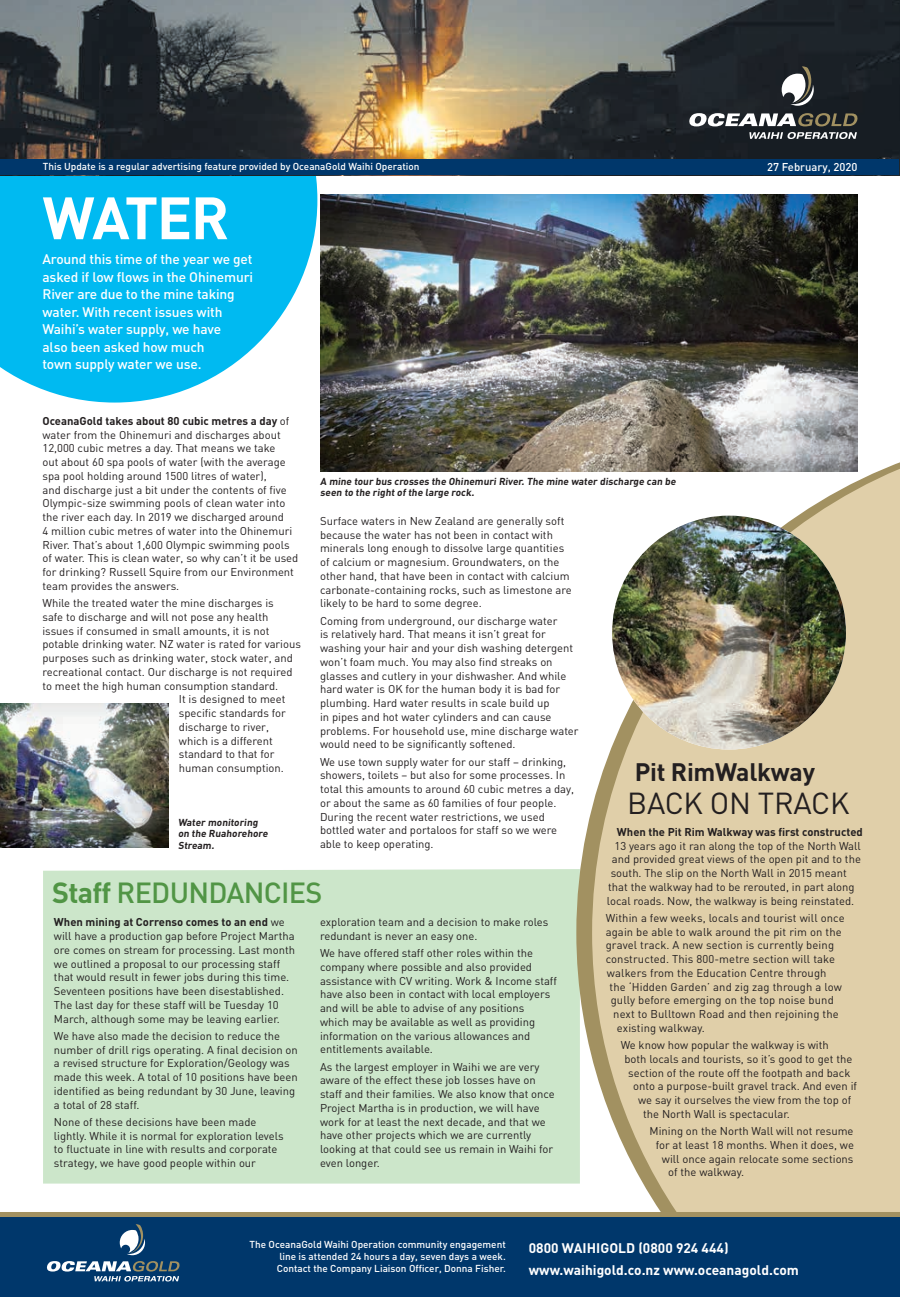
<style>
.page{position:relative;width:900px;height:1297px;background:#fff}
.page>*{position:absolute;margin:0;border:0;box-sizing:border-box;transform-origin:0 0}
.t1{font:700 58.75px "DIN";letter-spacing:-.035em;color:#fff}
.t2{font:30px "DIN";letter-spacing:-.01em;color:#231f20}
.t3{font:500 28.75px "DIN";letter-spacing:-.025em;color:#519545}
.t4{font:700 25px "DIN";letter-spacing:-.01em;color:#231f20}
.t5{font:500 13.75px/17.5px "DIN";letter-spacing:-.01em;color:#fff}
.t6{font:700 13.75px "DIN";color:#fff}
.t7{font:11.25px/13.8px "DIN";color:#231f20}
.t8{font:700 11.25px "DIN";color:#231f20}
.t9{font:500 11.25px "DIN";color:#fff}
.t10{font:500 10px/12px "DIN";color:#fff;text-align:justify}
.t11{font:700 10px/11.2px "DIN";color:#231f20}
.s1{font-weight:700}
</style>
<div class="page">
<svg style="left:0;top:175px;width:317px;height:228px;background:#24c3f2"></svg>
<div style="left:43px;top:869px;width:533px;height:314px;background:#cce6ca"></div>
<svg style="left:576px;top:471px;width:16px;height:713px"></svg>
<svg style="left:592px;top:429px;width:308px;height:783px;background:#e1d3b2"></svg>
<div style="left:1px;top:1212px;width:899px;height:6px;background:#a29161"></div>
<div style="left:1px;top:1218px;width:899px;height:79px;background:#00376b"></div>
<svg style="left:120px;top:1224px;width:25px;height:31px"></svg>
<svg style="left:47px;top:1261px;width:133px;height:20px"></svg>
<img style="left:0;top:0;width:900px;height:175px">
<div style="left:1px;top:159px;width:898px;height:16px;background:#00376b"></div>
<svg style="left:782px;top:66px;width:32px;height:40px"></svg>
<svg style="left:689px;top:113px;width:169px;height:13px"></svg>
<svg style="left:749px;top:132px;width:108px;height:7px"></svg>
<img style="left:612px;top:516px;width:234px;height:233px;border-radius:117px">
<img style="left:320px;top:195px;width:537px;height:276px">
<img style="left:0;top:704px;width:168px;height:143px">
<p class="t10" style="left:43px;top:160px;width:378px">This Update is a regular advertising feature provided by OceanaGold Waihi Operation</p>
<p class="t9" style="left:767px;top:160px;width:92px">27 February, 2020</p>
<p class="t1" style="left:43px;top:180px;width:188px">WATER</p>
<p class="t5" style="left:42px;top:250px;width:212px">Around this time of the year we get asked if low flows in the Ohinemuri<br>River are due to the mine taking water. With recent issues with<br>Waihi’s water supply, we have<br>also been asked how much<br>town supply water we use.</p>
<p class="t7" style="left:42px;top:414px;width:257px"><span class="s1">OceanaGold takes about 80 cubic metres a day</span> of water from the Ohinemuri and discharges about 12,000 cubic metres a day. That means we take<br>out about 60 spa pools of water (with the average spa pool holding around 1500 litres of water),<br>and discharge just a bit under the contents of five Olympic-size swimming pools of clean water into the river each day. In 2019 we discharged around<br>4 million cubic metres of water into the Ohinemuri River. That’s about 1,600 Olympic swimming pools of water. This is clean water, so why can’t it be used for drinking? Russell Squire from our Environment team provides the answers.</p>
<p class="t7" style="left:42px;top:596px;width:233px">While the treated water the mine discharges is</p>
<p class="t7" style="left:42px;top:610px;width:228px">safe to discharge and will not pose any health</p>
<p class="t7" style="left:42px;top:623px;width:228px">issues if consumed in small amounts, it is not</p>
<p class="t7" style="left:42px;top:637px;width:260px">potable drinking water. NZ water is rated for various</p>
<p class="t7" style="left:42px;top:651px;width:252px">purposes such as drinking water, stock water, and</p>
<p class="t7" style="left:42px;top:665px;width:252px">recreational contact. Our discharge is not required</p>
<p class="t7" style="left:42px;top:678px;width:237px">to meet the high human consumption standard.</p>
<p class="t7" style="left:179px;top:692px;width:108px">It is designed to meet</p>
<p class="t7" style="left:179px;top:706px;width:108px">specific standards for</p>
<p class="t7" style="left:179px;top:720px;width:92px">discharge to river,</p>
<p class="t7" style="left:179px;top:733px;width:96px">which is a different</p>
<p class="t7" style="left:179px;top:747px;width:97px">standard to that for</p>
<p class="t7" style="left:179px;top:761px;width:107px">human consumption.</p>
<p class="t11" style="left:320px;top:475px;width:359px">A mine tour bus crosses the Ohinemuri River. The mine water discharge can be seen to the right of the large rock.</p>
<p class="t7" style="left:320px;top:514px;width:253px">Surface waters in New Zealand are generally soft because the water has not been in contact with minerals long enough to dissolve large quantities of calcium or magnesium. Groundwaters, on the other hand, that have been in contact with calcium carbonate-containing rocks, such as limestone are likely to be hard to some degree.</p>
<p class="t7" style="left:320px;top:613px;width:260px">Coming from underground, our discharge water<br>is relatively hard. That means it isn’t great for washing your hair and your dish washing detergent won’t foam much. You may also find streaks on glasses and cutlery in your dishwasher. And while hard water is OK for the human body it is bad for plumbing. Hard water results in scale build up<br>in pipes and hot water cylinders and can cause problems. For household use, mine discharge water would need to be significantly softened.</p>
<p class="t7" style="left:320px;top:754px;width:256px">We use town supply water for our staff – drinking, showers, toilets – but also for some processes. In total this amounts to around 60 cubic metres a day, or about the same as 60 families of four people.<br>During the recent water restrictions, we used bottled water and portaloos for staff so we were able to keep operating.</p>
<p class="t3" style="left:52px;top:874px;width:272px"><span class="s1">Staff</span> REDUNDANCIES</p>
<p class="t7" style="left:320px;top:915px;width:230px">exploration team and a decision to make roles redundant is never an easy one.</p>
<p class="t7" style="left:320px;top:946px;width:238px">We have offered staff other roles within the company where possible and also provided assistance with CV writing. Work &amp; Income staff have also been in contact with local employers and will be able to advise of any positions<br>which may be available as well as providing information on the various allowances and entitlements available.</p>
<p class="t7" style="left:320px;top:1059px;width:236px">As the largest employer in Waihi we are very aware of the effect these job losses have on staff and their families. We also know that once Project Martha is in production, we will have work for at least the next decade, and that we have other projects which we are currently looking at that could see us remain in Waihi for even longer.</p>
<p class="t4" style="left:635px;top:756px;width:182px">Pit RimWalkway</p>
<p class="t2" style="left:627px;top:784px;width:224px">BACK ON TRACK</p>
<p class="t8" style="left:617px;top:824px;width:247px">When the Pit Rim Walkway was first constructed</p>
<p class="t7" style="left:614px;top:838px;width:248px">13 years ago it ran along the top of the North Wall</p>
<p class="t7" style="left:612px;top:852px;width:250px">and provided great views of the open pit and to the</p>
<p class="t7" style="left:611px;top:866px;width:238px">south. The slip on the North Wall in 2015 meant</p>
<p class="t7" style="left:608px;top:880px;width:248px">that the walkway had to be rerouted, in part along</p>
<p class="t7" style="left:607px;top:893px;width:249px">local roads. Now, the walkway is being reinstated.</p>
<p class="t7" style="left:606px;top:911px;width:240px">Within a few weeks, locals and tourist will once</p>
<p class="t7" style="left:606px;top:924px;width:238px">again be able to walk around the pit rim on the</p>
<p class="t7" style="left:606px;top:938px;width:230px">gravel track. A new section is currently being</p>
<p class="t7" style="left:606px;top:952px;width:231px">constructed. This 800-metre section will take</p>
<p class="t7" style="left:607px;top:966px;width:221px">walkers from the Education Centre through</p>
<p class="t7" style="left:609px;top:979px;width:234px">the ‘Hidden Garden’ and zig zag through a low</p>
<p class="t7" style="left:611px;top:993px;width:225px">gully before emerging on the top noise bund</p>
<p class="t7" style="left:613px;top:1007px;width:227px">next to Bulltown Road and then rejoining the</p>
<p class="t7" style="left:617px;top:1021px;width:89px">existing walkway.</p>
<p class="t7" style="left:621px;top:1038px;width:210px">We know how popular the walkway is with</p>
<p class="t7" style="left:624px;top:1052px;width:229px">both locals and tourists, so it’s good to get the</p>
<p class="t7" style="left:628px;top:1065px;width:224px">section of the route off the footpath and back</p>
<p class="t7" style="left:633px;top:1079px;width:225px">onto a purpose-built gravel track. And even if</p>
<p class="t7" style="left:638px;top:1093px;width:215px">we say it ourselves the view from the top of</p>
<p class="t7" style="left:643px;top:1107px;width:148px">the North Wall is spectacular.</p>
<p class="t7" style="left:649px;top:1124px;width:206px">Mining on the North Wall will not resume</p>
<p class="t7" style="left:656px;top:1138px;width:200px">for at least 18 months. When it does, we</p>
<p class="t7" style="left:662px;top:1151px;width:193px">will once again relocate some sections</p>
<p class="t7" style="left:668px;top:1165px;width:77px">of the walkway.</p>
<p class="t11" style="left:178px;top:816px;width:93px">Water monitoring on the Ruahorehore<br>Stream.</p>
<p class="t7" style="left:54px;top:915px;width:243px"><span class="s1">When mining at Correnso comes to an end</span> we will have a production gap before Project Martha ore comes on stream for processing. Last month we outlined a proposal to our processing staff that would result in fewer jobs during this time.<br>Seventeen positions have been disestablished.<br>The last day for these staff will be Tuesday 10<br>March, although some may be leaving earlier.</p>
<p class="t7" style="left:54px;top:1029px;width:245px">We have also made the decision to reduce the number of drill rigs operating. A final decision on a revised structure for Exploration/Geology was made this week. A total of 10 positions have been identified as being redundant by 30 June, leaving a total of 28 staff.</p>
<p class="t7" style="left:54px;top:1115px;width:231px">None of these decisions have been made lightly. While it is normal for exploration levels to fluctuate in line with results and corporate strategy, we have good people within our</p>
<p class="t10" style="left:277px;top:1238px;width:231px;text-indent:-27px">The OceanaGold Waihi Operation community engagement line is attended 24 hours a day, seven days a week.<br>Contact the Company Liaison Officer, Donna Fisher.</p>
<p class="t6" style="left:529px;top:1238px;width:201px">0800 WAIHIGOLD (0800 924 444)</p>
<p class="t6" style="left:529px;top:1260px;width:272px">www.waihigold.co.nz www.oceanagold.com</p>
</div>
